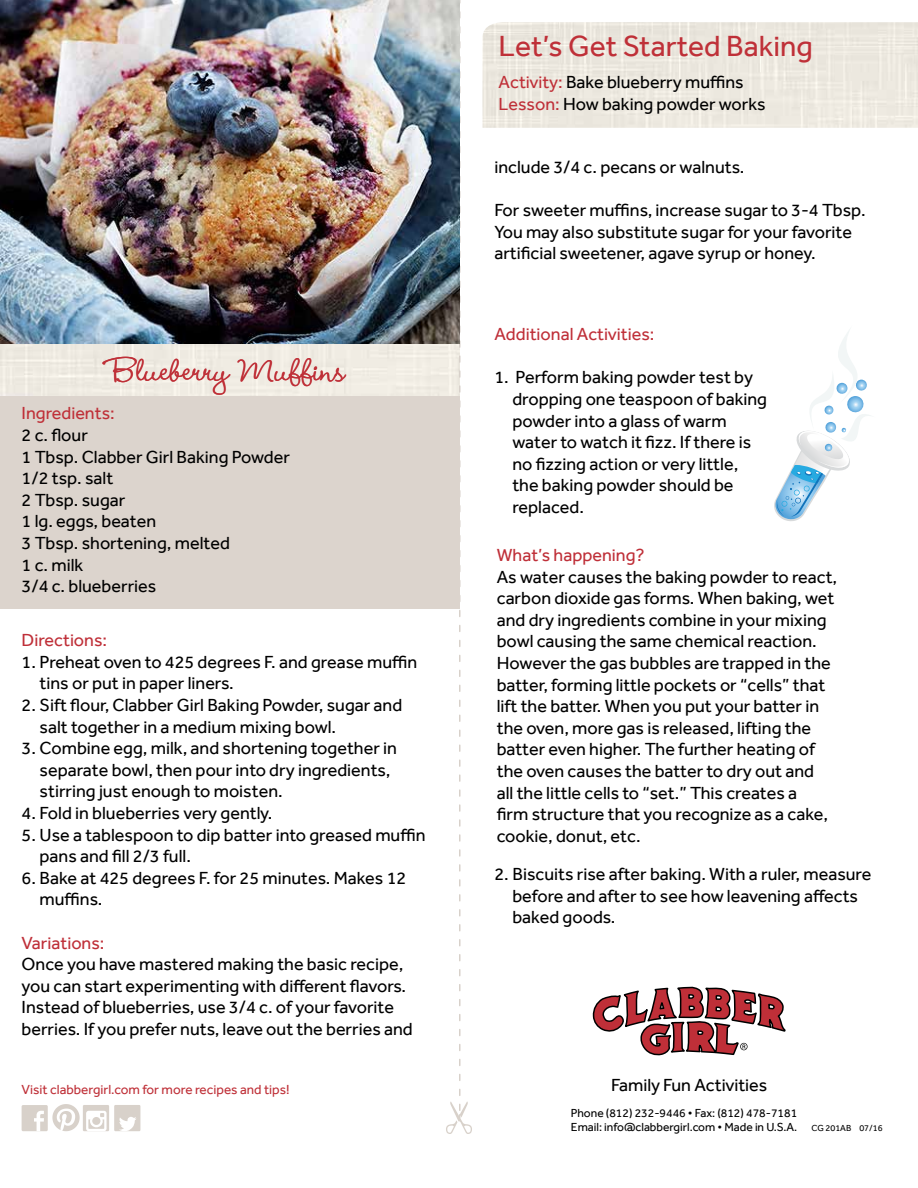
<style>
.page{position:relative;width:918px;height:1188px;background:#fff}
.page>*{position:absolute;margin:0;border:0;box-sizing:border-box;transform-origin:0 0}
.t1{font:500 42px "Wendy LP";color:#bf3038}
.t2{font:30px "Effra";color:#bf3038}
.t3{font:18px/21.6px "Effra";color:#000}
.t4{font:18px "Effra";color:#bf2f38}
.t5{font:18px "Effra";color:#bf3038}
.t6{font:13.5px "Effra";color:#bf3038}
.t7{font:12px/14.4px "Effra";color:#000}
.t8{font:9px "Effra";color:#000}
.s1{color:#bf3038}
.s2{color:#bf2f38}
</style>
<div class="page">
<svg style="left:593px;top:986px;width:193px;height:70px"></svg>
<img style="left:0;top:0;width:446px;height:396px">
<div style="left:22px;top:1105px;width:26px;height:26px;background:#d8d1ca"></div>
<svg style="left:34px;top:1111px;width:10px;height:20px"></svg>
<div style="left:114px;top:1105px;width:26px;height:26px;background:#d8d1ca"></div>
<svg style="left:119px;top:1117px;width:17px;height:14px"></svg>
<svg style="left:52px;top:1104px;width:28px;height:27px"></svg>
<div style="left:83px;top:1105px;width:26px;height:26px;background:#d8d1ca"></div>
<svg style="left:86px;top:1111px;width:21px;height:20px"></svg>
<div style="left:482px;top:22px;width:436px;height:106px;background:#ece8df"></div>
<svg style="left:446px;top:0;width:26px;height:1134px"></svg>
<div style="left:0;top:396px;width:459px;height:212px;background:#dcd4cd"></div>
<svg style="left:774px;top:331px;width:97px;height:190px"></svg>
<h2 class="t2" style="left:499px;top:29px;width:316px">Let’s Get Started Baking</h2>
<p class="t3" style="left:499px;top:71px;width:269px"><span class="s1">Activity:</span> Bake blueberry muffins<br><span class="s2">Lesson:</span> How baking powder works</p>
<h1 class="t1" style="left:107px;top:346px;width:240px">Blueberry Muffins</h1>
<p class="t5" style="left:22px;top:403px;width:95px">Ingredients:</p>
<p class="t3" style="left:22px;top:424px;width:270px">2 c. flour<br>1 Tbsp. Clabber Girl Baking Powder<br>1/2 tsp. salt<br>2 Tbsp. sugar<br>1 lg. eggs, beaten<br>3 Tbsp. shortening, melted<br>1 c. milk<br>3/4 c. blueberries</p>
<p class="t4" style="left:22px;top:630px;width:87px">Directions:</p>
<p class="t3" style="left:40px;top:651px;width:379px;text-indent:-18px">1. Preheat oven to 425 degrees F. and grease muffin tins or put in paper liners.</p>
<p class="t3" style="left:40px;top:694px;width:364px;text-indent:-18px">2. Sift flour, Clabber Girl Baking Powder, sugar and salt together in a medium mixing bowl.</p>
<p class="t3" style="left:40px;top:737px;width:359px;text-indent:-18px">3. Combine egg, milk, and shortening together in separate bowl, then pour into dry ingredients, stirring just enough to moisten.</p>
<p class="t3" style="left:22px;top:802px;width:252px">4. Fold in blueberries very gently.</p>
<p class="t3" style="left:40px;top:824px;width:387px;text-indent:-18px">5. Use a tablespoon to dip batter into greased muffin pans and fill 2/3 full.</p>
<p class="t3" style="left:40px;top:867px;width:368px;text-indent:-18px">6. Bake at 425 degrees F. for 25 minutes. Makes 12 muffins.</p>
<p class="t4" style="left:22px;top:932px;width:84px">Variations:</p>
<p class="t3" style="left:22px;top:953px;width:393px">Once you have mastered making the basic recipe, you can start experimenting with different flavors.<br>Instead of blueberries, use 3/4 c. of your favorite berries. If you prefer nuts, leave out the berries and</p>
<p class="t3" style="left:494px;top:156px;width:251px">include 3/4 c. pecans or walnuts.</p>
<p class="t3" style="left:494px;top:199px;width:373px">For sweeter muffins, increase sugar to 3-4 Tbsp.<br>You may also substitute sugar for your favorite artificial sweetener, agave syrup or honey.</p>
<p class="t4" style="left:494px;top:324px;width:162px">Additional Activities:</p>
<p class="t3" style="left:512px;top:366px;width:256px;text-indent:-18px">1. Perform baking powder test by dropping one teaspoon of baking powder into a glass of warm water to watch it fizz. If there is no fizzing action or very little, the baking powder should be replaced.</p>
<p class="t4" style="left:497px;top:544px;width:149px">What’s happening?</p>
<p class="t3" style="left:497px;top:566px;width:342px">As water causes the baking powder to react, carbon dioxide gas forms. When baking, wet and dry ingredients combine in your mixing bowl causing the same chemical reaction.<br>However the gas bubbles are trapped in the batter, forming little pockets or “cells” that lift the batter. When you put your batter in the oven, more gas is released, lifting the batter even higher. The further heating of the oven causes the batter to dry out and<br>all the little cells to “set.” This creates a<br>firm structure that you recognize as a cake, cookie, donut, etc.</p>
<p class="t3" style="left:512px;top:863px;width:360px;text-indent:-18px">2. Biscuits rise after baking. With a ruler, measure before and after to see how leavening affects baked goods.</p>
<p class="t6" style="left:22px;top:1082px;width:270px">Visit clabbergirl.com for more recipes and tips!</p>
<p class="t3" style="left:611px;top:1074px;width:158px">Family Fun Activities</p>
<p class="t7" style="left:571px;top:1105px;width:228px">Phone (812) 232-9446 • Fax: (812) 478-7181<br>Email: info@clabbergirl.com • Made in U.S.A.</p>
<p class="t8" style="left:811px;top:1123px;width:73px">CG 201AB 07/16</p>
</div>
